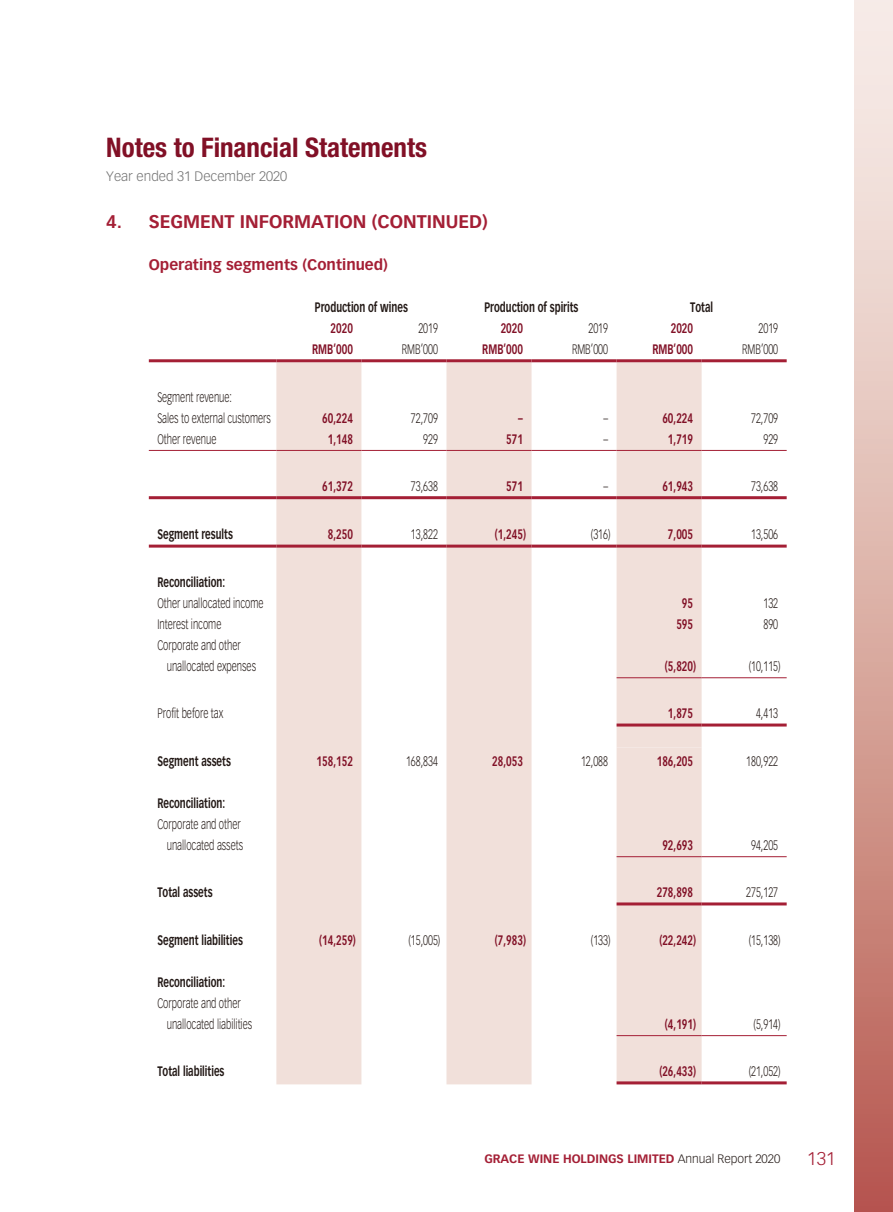
<style>
.page{position:relative;width:893px;height:1212px;background:#fff}
.page>*{position:absolute;margin:0;border:0;box-sizing:border-box;transform-origin:0 0}
.t1{font:700 condensed 27px "Helvetica Neue LT Std";color:#811026}
.t2{font:700 18px "Vectora LT Std";color:#a41f35}
.t3{font:300 18px "Vectora LT Std";color:#a41f35}
.t4{font:700 15px "Vectora LT Std";color:#a41f35}
.t5{font:300 13.5px/21px "Vectora LT Std";color:#231916;scale:.7 1}
.t6{font:700 13.5px "Vectora LT Std";color:#811026;scale:.7 1}
.t7{font:700 13.5px "Vectora LT Std";color:#231916;scale:.7 1}
.t8{font:300 13.5px "Vectora LT Std";color:#727272}
.t9{font:700 12px "Vectora LT Std";color:#a41f35}
.s1{font-weight:300;color:#231916}
</style>
<div class="page">
<div style="left:855px;top:0;width:38px;height:1212px;background:linear-gradient(to bottom,#fcf9f4,#b85c52)"></div>
<svg style="left:276px;top:362px;width:426px;height:722px;fill:#f1e0da"></svg>
<div style="left:617px;top:548px;width:85px;height:199px;background:#f1e0da"></div>
<hr style="left:149px;top:359px;width:127px;height:3px;background:#a41f35">
<hr style="left:276px;top:359px;width:85px;height:3px;background:#a41f35">
<hr style="left:361px;top:359px;width:85px;height:3px;background:#a41f35">
<hr style="left:446px;top:359px;width:85px;height:3px;background:#a41f35">
<hr style="left:531px;top:359px;width:86px;height:3px;background:#a41f35">
<hr style="left:617px;top:359px;width:85px;height:3px;background:#a41f35">
<hr style="left:702px;top:359px;width:85px;height:3px;background:#a41f35">
<hr style="left:149px;top:450px;width:127px;height:1px;background:#a41f35">
<hr style="left:276px;top:450px;width:85px;height:1px;background:#a41f35">
<hr style="left:361px;top:450px;width:85px;height:1px;background:#a41f35">
<hr style="left:446px;top:450px;width:85px;height:1px;background:#a41f35">
<hr style="left:531px;top:450px;width:86px;height:1px;background:#a41f35">
<hr style="left:617px;top:450px;width:85px;height:1px;background:#a41f35">
<hr style="left:702px;top:450px;width:85px;height:1px;background:#a41f35">
<hr style="left:149px;top:496px;width:127px;height:3px;background:#a41f35">
<hr style="left:276px;top:496px;width:85px;height:3px;background:#a41f35">
<hr style="left:361px;top:496px;width:85px;height:3px;background:#a41f35">
<hr style="left:446px;top:496px;width:85px;height:3px;background:#a41f35">
<hr style="left:531px;top:496px;width:86px;height:3px;background:#a41f35">
<hr style="left:617px;top:496px;width:85px;height:3px;background:#a41f35">
<hr style="left:702px;top:496px;width:85px;height:3px;background:#a41f35">
<hr style="left:149px;top:545px;width:127px;height:3px;background:#a41f35">
<hr style="left:276px;top:545px;width:85px;height:3px;background:#a41f35">
<hr style="left:361px;top:545px;width:85px;height:3px;background:#a41f35">
<hr style="left:446px;top:545px;width:85px;height:3px;background:#a41f35">
<hr style="left:531px;top:545px;width:86px;height:3px;background:#a41f35">
<hr style="left:617px;top:545px;width:85px;height:3px;background:#a41f35">
<hr style="left:702px;top:545px;width:85px;height:3px;background:#a41f35">
<hr style="left:617px;top:677px;width:85px;height:1px;background:#a41f35">
<hr style="left:702px;top:677px;width:85px;height:1px;background:#a41f35">
<hr style="left:617px;top:723px;width:85px;height:3px;background:#a41f35">
<hr style="left:702px;top:723px;width:85px;height:3px;background:#a41f35">
<hr style="left:617px;top:856px;width:85px;height:1px;background:#a41f35">
<hr style="left:702px;top:856px;width:85px;height:1px;background:#a41f35">
<hr style="left:617px;top:902px;width:85px;height:3px;background:#a41f35">
<hr style="left:702px;top:902px;width:85px;height:3px;background:#a41f35">
<hr style="left:617px;top:1035px;width:85px;height:1px;background:#a41f35">
<hr style="left:702px;top:1035px;width:85px;height:1px;background:#a41f35">
<hr style="left:617px;top:1081px;width:85px;height:3px;background:#a41f35">
<hr style="left:702px;top:1081px;width:85px;height:3px;background:#a41f35">
<h1 class="t1" style="left:106px;top:131px;width:322px">Notes to Financial Statements</h1>
<p class="t8" style="left:106px;top:168px;width:182px">Year ended 31 December 2020</p>
<h2 class="t2" style="left:106px;top:210px;width:383px">4. SEGMENT INFORMATION (CONTINUED)</h2>
<p class="t4" style="left:149px;top:255px;width:241px">Operating segments (Continued)</p>
<p class="t7" style="left:315px;top:299px;width:134px">Production of wines</p>
<p class="t7" style="left:484px;top:299px;width:136px">Production of spirits</p>
<p class="t7" style="left:690px;top:299px;width:34px">Total</p>
<p class="t6" style="left:331px;top:320px;width:33px">2020</p>
<p class="t5" style="left:418px;top:317px;width:30px">2019</p>
<p class="t6" style="left:501px;top:320px;width:33px">2020</p>
<p class="t5" style="left:588px;top:317px;width:30px">2019</p>
<p class="t6" style="left:671px;top:320px;width:33px">2020</p>
<p class="t5" style="left:758px;top:317px;width:30px">2019</p>
<p class="t6" style="left:312px;top:341px;width:60px">RMB’000</p>
<p class="t5" style="left:402px;top:338px;width:53px">RMB’000</p>
<p class="t6" style="left:482px;top:341px;width:60px">RMB’000</p>
<p class="t5" style="left:572px;top:338px;width:53px">RMB’000</p>
<p class="t6" style="left:652px;top:341px;width:60px">RMB’000</p>
<p class="t5" style="left:742px;top:338px;width:53px">RMB’000</p>
<p class="t5" style="left:157px;top:387px;width:164px">Segment revenue:<br>Sales to external customers</p>
<p class="t6" style="left:322px;top:410px;width:45px">60,224</p>
<p class="t5" style="left:411px;top:408px;width:40px">72,709</p>
<p class="t6" style="left:518px;top:410px;width:8px">–</p>
<p class="t5" style="left:603px;top:408px;width:8px">–</p>
<p class="t6" style="left:662px;top:410px;width:45px">60,224</p>
<p class="t5" style="left:751px;top:408px;width:40px">72,709</p>
<p class="t5" style="left:157px;top:429px;width:86px">Other revenue</p>
<p class="t6" style="left:328px;top:431px;width:37px">1,148</p>
<p class="t5" style="left:423px;top:429px;width:23px">929</p>
<p class="t6" style="left:506px;top:431px;width:25px">571</p>
<p class="t5" style="left:603px;top:429px;width:8px">–</p>
<p class="t6" style="left:668px;top:431px;width:37px">1,719</p>
<p class="t5" style="left:763px;top:429px;width:23px">929</p>
<p class="t6" style="left:322px;top:477px;width:45px">61,372</p>
<p class="t5" style="left:411px;top:475px;width:40px">73,638</p>
<p class="t6" style="left:506px;top:477px;width:25px">571</p>
<p class="t5" style="left:603px;top:475px;width:8px">–</p>
<p class="t6" style="left:662px;top:477px;width:45px">61,943</p>
<p class="t5" style="left:751px;top:475px;width:40px">73,638</p>
<p class="t7" style="left:157px;top:526px;width:109px">Segment results</p>
<p class="t6" style="left:328px;top:526px;width:37px">8,250</p>
<p class="t5" style="left:411px;top:524px;width:40px">13,822</p>
<p class="t6" style="left:495px;top:526px;width:46px">(1,245)</p>
<p class="t5" style="left:591px;top:524px;width:30px">(316)</p>
<p class="t6" style="left:668px;top:526px;width:37px">7,005</p>
<p class="t5" style="left:751px;top:524px;width:40px">13,506</p>
<p class="t7" style="left:157px;top:574px;width:99px">Reconciliation:</p>
<p class="t5" style="left:157px;top:593px;width:153px">Other unallocated income</p>
<p class="t6" style="left:682px;top:595px;width:17px">95</p>
<p class="t5" style="left:763px;top:593px;width:23px">132</p>
<p class="t5" style="left:157px;top:614px;width:93px">Interest income</p>
<p class="t6" style="left:676px;top:616px;width:25px">595</p>
<p class="t5" style="left:763px;top:614px;width:23px">890</p>
<p class="t5" style="left:167px;top:635px;width:129px;text-indent:-9px">Corporate and other unallocated expenses</p>
<p class="t6" style="left:665px;top:658px;width:46px">(5,820)</p>
<p class="t5" style="left:749px;top:656px;width:47px">(10,115)</p>
<p class="t5" style="left:157px;top:703px;width:96px">Profit before tax</p>
<p class="t6" style="left:668px;top:705px;width:37px">1,875</p>
<p class="t5" style="left:756px;top:703px;width:33px">4,413</p>
<p class="t7" style="left:157px;top:753px;width:107px">Segment assets</p>
<p class="t6" style="left:317px;top:753px;width:53px">158,152</p>
<p class="t5" style="left:406px;top:751px;width:47px">168,834</p>
<p class="t6" style="left:492px;top:753px;width:45px">28,053</p>
<p class="t5" style="left:581px;top:751px;width:40px">12,088</p>
<p class="t6" style="left:657px;top:753px;width:53px">186,205</p>
<p class="t5" style="left:746px;top:751px;width:47px">180,922</p>
<p class="t7" style="left:157px;top:795px;width:99px">Reconciliation:</p>
<p class="t5" style="left:157px;top:814px;width:124px;text-align:right">Corporate and other unallocated assets</p>
<p class="t6" style="left:662px;top:837px;width:45px">92,693</p>
<p class="t5" style="left:751px;top:835px;width:40px">94,205</p>
<p class="t7" style="left:157px;top:884px;width:81px">Total assets</p>
<p class="t6" style="left:657px;top:884px;width:53px">278,898</p>
<p class="t5" style="left:746px;top:882px;width:47px">275,127</p>
<p class="t7" style="left:157px;top:932px;width:124px">Segment liabilities</p>
<p class="t6" style="left:319px;top:932px;width:54px">(14,259)</p>
<p class="t5" style="left:408px;top:930px;width:47px">(15,005)</p>
<p class="t6" style="left:495px;top:932px;width:46px">(7,983)</p>
<p class="t5" style="left:591px;top:930px;width:30px">(133)</p>
<p class="t6" style="left:659px;top:932px;width:54px">(22,242)</p>
<p class="t5" style="left:749px;top:930px;width:47px">(15,138)</p>
<p class="t7" style="left:157px;top:974px;width:99px">Reconciliation:</p>
<p class="t5" style="left:167px;top:993px;width:124px;text-indent:-9px">Corporate and other unallocated liabilities</p>
<p class="t6" style="left:665px;top:1016px;width:46px">(4,191)</p>
<p class="t5" style="left:754px;top:1014px;width:40px">(5,914)</p>
<p class="t7" style="left:157px;top:1063px;width:98px">Total liabilities</p>
<p class="t6" style="left:659px;top:1063px;width:54px">(26,433)</p>
<p class="t5" style="left:749px;top:1060px;width:47px">(21,052)</p>
<p class="t9" style="left:484px;top:1151px;width:297px">GRACE WINE HOLDINGS LIMITED <span class="s1">Annual Report 2020</span></p>
<h2 class="t3" style="left:807px;top:1148px;width:30px">131</h2>
</div>
